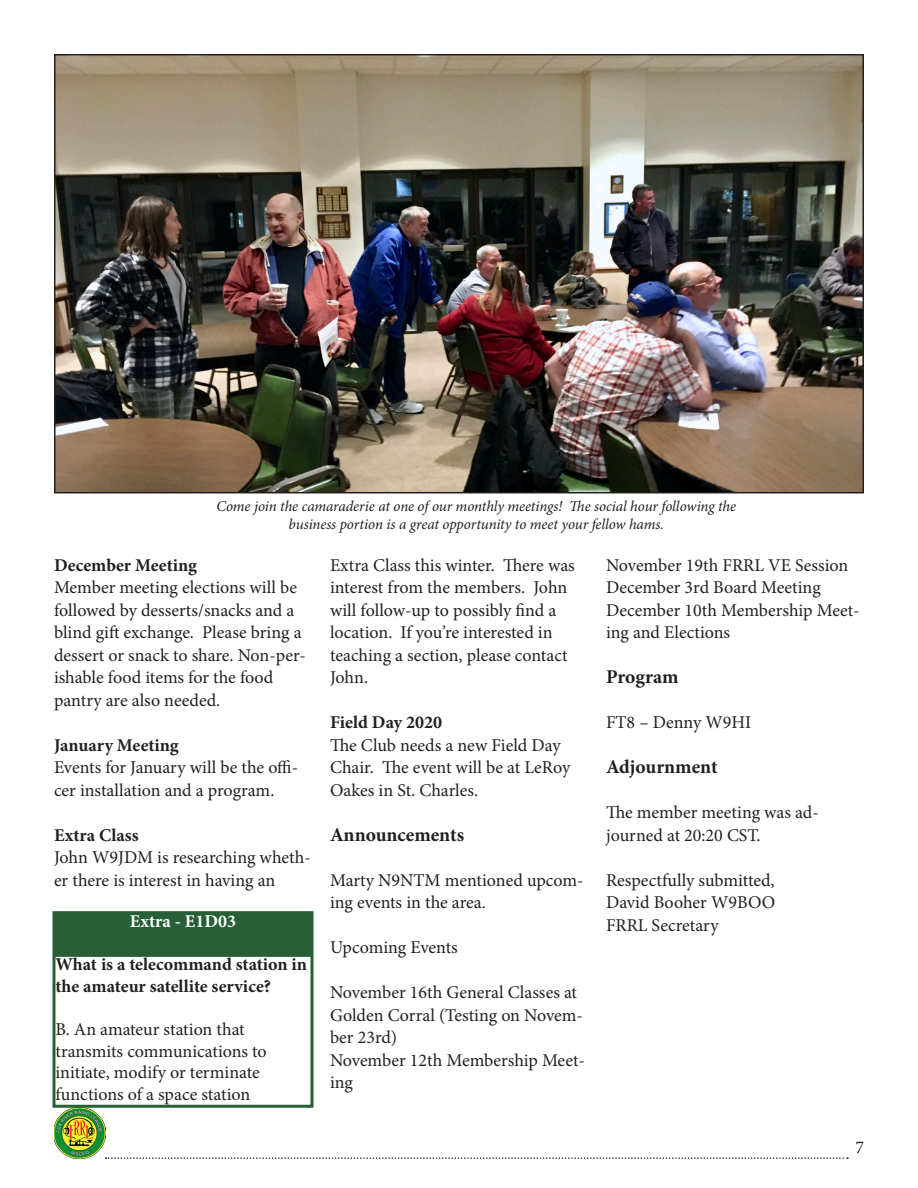
<style>
.page{position:relative;width:918px;height:1188px;background:#fff}
.page>*{position:absolute;margin:0;border:0;box-sizing:border-box;transform-origin:0 0}
.t1{font:700 19.5px "Minion Pro";color:#231f20}
.cal_day{font:18px/22.5px "Minion Pro";color:#231f20}
.cal_day-2{font:700 18px/21.6px "Minion Pro";color:#231f20}
.cal_day-3{font:700 18px "Minion Pro";color:#fff}
.cal_day-4{font:italic 15px/18px "Minion Pro";letter-spacing:-.01em;color:#231f20;text-align:center}
</style>
<div class="page">
<img style="left:54px;top:1108px;width:52px;height:50px">
<div style="left:55px;top:912px;width:258px;height:45px;background:#275f36"></div>
<img style="left:57px;top:57px;width:804px;height:433px">
<div style="left:54px;top:54px;width:810px;height:439px;border:2px solid #231f20"></div>
<div style="left:52px;top:911px;width:262px;height:197px;border:3px solid #275f36"></div>
<svg style="left:106px;top:1157px;width:742px;height:2px"></svg>
<p class="cal_day-4" style="left:216px;top:497px;width:521px">Come join the camaraderie at one of our monthly meetings! The social hour following the business portion is a great opportunity to meet your fellow hams.</p>
<p class="cal_day" style="left:330px;top:554px;width:246px">Extra Class this winter. There was interest from the members. John will follow-up to possibly find a location. If you’re interested in teaching a section, please contact<br>John.</p>
<p class="cal_day-2" style="left:330px;top:712px;width:114px">Field Day 2020</p>
<p class="cal_day" style="left:330px;top:734px;width:242px">The Club needs a new Field Day<br>Chair. The event will be at LeRoy<br>Oakes in St. Charles.</p>
<p class="t1" style="left:330px;top:821px;width:136px">Announcements</p>
<p class="cal_day" style="left:330px;top:869px;width:255px">Marty N9NTM mentioned upcom&shy;ing events in the area.</p>
<p class="cal_day" style="left:330px;top:936px;width:129px">Upcoming Events</p>
<p class="cal_day" style="left:330px;top:981px;width:255px">November 16th General Classes at<br>Golden Corral (Testing on Novem&shy;ber 23rd)</p>
<p class="cal_day" style="left:330px;top:1049px;width:256px">November 12th Membership Meet&shy;ing</p>
<p class="cal_day" style="left:606px;top:554px;width:244px">November 19th FRRL VE Session</p>
<p class="cal_day" style="left:606px;top:576px;width:216px">December 3rd Board Meeting</p>
<p class="cal_day" style="left:606px;top:599px;width:255px">December 10th Membership Meet&shy;ing and Elections</p>
<p class="t1" style="left:606px;top:663px;width:74px">Program</p>
<p class="cal_day" style="left:606px;top:711px;width:147px">FT8 – Denny W9HI</p>
<p class="t1" style="left:606px;top:753px;width:113px">Adjournment</p>
<p class="cal_day" style="left:606px;top:801px;width:214px">The member meeting was ad&shy;journed at 20:20 CST.</p>
<p class="cal_day" style="left:606px;top:869px;width:170px">Respectfully submitted,</p>
<p class="cal_day" style="left:606px;top:891px;width:171px">David Booher W9BOO</p>
<p class="cal_day-2" style="left:54px;top:554px;width:145px">December Meeting</p>
<p class="cal_day" style="left:54px;top:576px;width:253px">Member meeting elections will be followed by desserts/snacks and a blind gift exchange. Please bring a dessert or snack to share. Non-per&shy;ishable food items for the food pantry are also needed.</p>
<p class="cal_day-2" style="left:54px;top:734px;width:126px">January Meeting</p>
<p class="cal_day" style="left:54px;top:756px;width:246px">Events for January will be the offi&shy;cer installation and a program.</p>
<p class="cal_day-2" style="left:54px;top:824px;width:86px">Extra Class</p>
<p class="cal_day" style="left:54px;top:846px;width:258px">John W9JDM is researching wheth&shy;er there is interest in having an</p>
<p class="cal_day-3" style="left:130px;top:909px;width:108px">Extra - E1D03</p>
<p class="cal_day" style="left:606px;top:914px;width:115px">FRRL Secretary</p>
<p class="cal_day-2" style="left:56px;top:954px;width:253px">What is a telecommand station in the amateur satellite service?</p>
<p class="cal_day" style="left:56px;top:1019px;width:213px;line-height:21.6px">B. An amateur station that transmits communications to initiate, modify or terminate functions of a space station</p>
<p class="cal_day" style="left:855px;top:1137px;width:10px">7</p>
</div>
